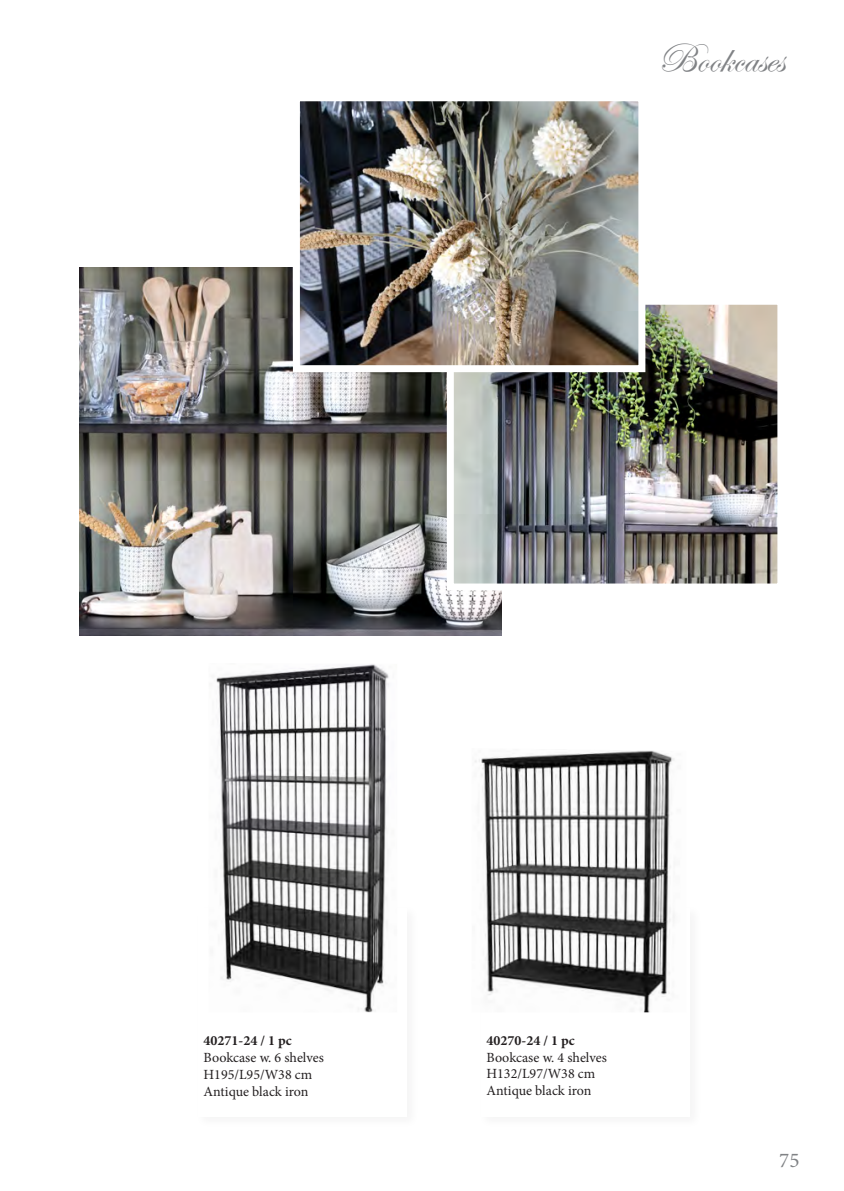
<style>
.page{position:relative;width:844px;height:1191px;background:#fff}
.page>*{position:absolute;margin:0;border:0;box-sizing:border-box;transform-origin:0 0}
.t1{font:42px "Edwardian Script ITC";color:#808285}
.t2{font:21px "Minion Pro";color:#808285}
.t3{font:14px "Minion Pro";color:#231f20}
.t4{font:700 14px "Minion Pro";color:#231f20}
</style>
<div class="page">
<div style="left:477px;top:904px;width:225px;height:225px;background:#fbfbfb"></div>
<div style="left:481px;top:908px;width:209px;height:208px;background:#fff"></div>
<img style="left:475px;top:750px;width:200px;height:262px">
<img style="left:216px;top:664px;width:173px;height:348px">
<img style="left:80px;top:268px;width:422px;height:367px">
<img style="left:454px;top:306px;width:322px;height:276px">
<div style="left:446px;top:298px;width:338px;height:292px;border:7px solid #fff"></div>
<img style="left:301px;top:102px;width:336px;height:262px">
<div style="left:293px;top:94px;width:352px;height:278px;border:7px solid #fff"></div>
<p class="t1" style="left:657px;top:35px;width:128px">Bookcases</p>
<p class="t4" style="left:203px;top:1031px;width:90px">40271-24 / 1 pc</p>
<p class="t3" style="left:203px;top:1048px;width:122px">Bookcase w. 6 shelves</p>
<p class="t3" style="left:203px;top:1065px;width:110px">H195/L95/W38 cm</p>
<p class="t3" style="left:203px;top:1082px;width:106px">Antique black iron</p>
<p class="t4" style="left:486px;top:1030px;width:90px">40270-24 / 1 pc</p>
<p class="t3" style="left:486px;top:1047px;width:122px">Bookcase w. 4 shelves</p>
<p class="t3" style="left:486px;top:1064px;width:110px">H132/L97/W38 cm</p>
<p class="t3" style="left:486px;top:1081px;width:106px">Antique black iron</p>
<p class="t2" style="left:779px;top:1145px;width:22px">75</p>
</div>
